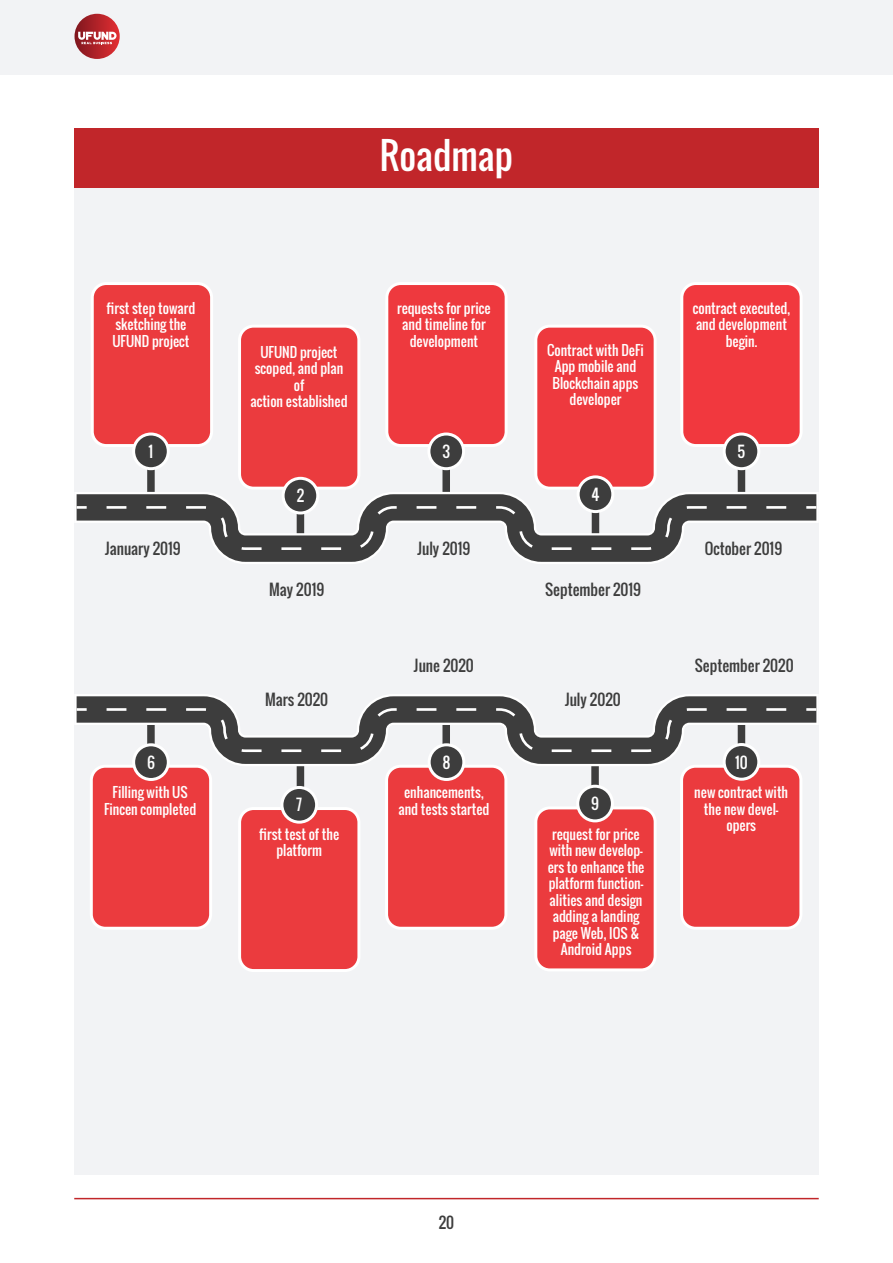
<style>
.page{position:relative;width:893px;height:1263px;background:#fff}
.page>*{position:absolute;margin:0;border:0;box-sizing:border-box;transform-origin:0 0}
.Table_of_content{font:36px "Oswald";color:#fff}
.t1{font:15px "Oswald";color:#3d3d3d}
.t2{font:15px "Oswald";color:#fff}
.t3{font:13.5px/16.5px "Oswald";color:#fff;text-align:center}
</style>
<div class="page">
<div style="left:74px;top:128px;width:745px;height:1047px;background:#f2f3f5"></div>
<div style="left:240px;top:326px;width:119px;height:162px;background:#eb3b3e;border-radius:14px"></div>
<div style="left:238px;top:325px;width:122px;height:165px;border:3px solid #fff;border-radius:14px"></div>
<div style="left:240px;top:808px;width:119px;height:162px;background:#eb3b3e;border-radius:14px"></div>
<div style="left:238px;top:807px;width:122px;height:165px;border:3px solid #fff;border-radius:14px"></div>
<div style="left:92px;top:284px;width:120px;height:162px;background:#eb3b3e;border-radius:14px"></div>
<div style="left:91px;top:282px;width:122px;height:165px;border:3px solid #fff;border-radius:14px"></div>
<div style="left:91px;top:766px;width:120px;height:162px;background:#eb3b3e;border-radius:14px"></div>
<div style="left:90px;top:765px;width:122px;height:165px;border:3px solid #fff;border-radius:14px"></div>
<div style="left:387px;top:284px;width:119px;height:162px;background:#ee393e;border-radius:14px"></div>
<div style="left:385px;top:282px;width:123px;height:165px;border:3px solid #fff;border-radius:14px"></div>
<div style="left:387px;top:766px;width:119px;height:162px;background:#eb3b3e;border-radius:14px"></div>
<div style="left:385px;top:765px;width:122px;height:165px;border:3px solid #fff;border-radius:14px"></div>
<div style="left:536px;top:326px;width:119px;height:162px;background:#ee393e;border-radius:14px"></div>
<div style="left:534px;top:325px;width:123px;height:165px;border:3px solid #fff;border-radius:14px"></div>
<div style="left:536px;top:808px;width:119px;height:162px;background:#eb3b3e;border-radius:14px"></div>
<div style="left:534px;top:806px;width:123px;height:165px;border:3px solid #fff;border-radius:14px"></div>
<div style="left:682px;top:284px;width:119px;height:162px;background:#f1383e;border-radius:14px"></div>
<div style="left:680px;top:282px;width:123px;height:165px;border:3px solid #fff;border-radius:14px"></div>
<div style="left:682px;top:766px;width:119px;height:162px;background:#eb3b3e;border-radius:14px"></div>
<div style="left:680px;top:765px;width:122px;height:165px;border:3px solid #fff;border-radius:14px"></div>
<div style="left:147px;top:445px;width:8px;height:47px;background:#3d3d3d"></div>
<div style="left:442px;top:445px;width:8px;height:47px;background:#3d3d3d"></div>
<div style="left:738px;top:445px;width:7px;height:47px;background:#3d3d3d"></div>
<div style="left:297px;top:762px;width:7px;height:46px;background:#3d3d3d"></div>
<div style="left:591px;top:761px;width:8px;height:47px;background:#3d3d3d"></div>
<svg style="left:75px;top:694px;width:743px;height:72px;fill:#fcfcfd"></svg>
<svg style="left:77px;top:696px;width:739px;height:68px"></svg>
<svg style="left:77px;top:708px;width:739px;height:44px"></svg>
<svg style="left:75px;top:492px;width:743px;height:72px"></svg>
<svg style="left:77px;top:494px;width:739px;height:68px"></svg>
<svg style="left:77px;top:506px;width:739px;height:44px"></svg>
<div style="left:134px;top:434px;width:34px;height:35px;background:#3d3d3d;border-radius:50%"></div>
<div style="left:132px;top:432px;width:38px;height:38px;border:3px solid #fff;border-radius:50%"></div>
<div style="left:283px;top:478px;width:35px;height:35px;background:#3d3d3d;border-radius:50%"></div>
<div style="left:282px;top:477px;width:37px;height:37px;border:3px solid #fff;border-radius:50%"></div>
<div style="left:429px;top:434px;width:35px;height:35px;background:#3d3d3d;border-radius:50%"></div>
<div style="left:427px;top:432px;width:38px;height:38px;border:3px solid #fff;border-radius:50%"></div>
<div style="left:578px;top:477px;width:35px;height:35px;background:#3d3d3d;border-radius:50%"></div>
<div style="left:577px;top:475px;width:37px;height:38px;border:3px solid #fff;border-radius:50%"></div>
<div style="left:724px;top:434px;width:35px;height:35px;background:#3d3d3d;border-radius:50%"></div>
<div style="left:723px;top:432px;width:37px;height:38px;border:3px solid #fff;border-radius:50%"></div>
<div style="left:724px;top:744px;width:35px;height:35px;background:#3d3d3d;border-radius:50%"></div>
<div style="left:723px;top:743px;width:37px;height:38px;border:3px solid #fff;border-radius:50%"></div>
<div style="left:578px;top:786px;width:34px;height:35px;background:#3d3d3d;border-radius:50%"></div>
<div style="left:576px;top:785px;width:38px;height:37px;border:3px solid #fff;border-radius:50%"></div>
<div style="left:429px;top:745px;width:35px;height:34px;background:#3d3d3d;border-radius:50%"></div>
<div style="left:428px;top:743px;width:37px;height:38px;border:3px solid #fff;border-radius:50%"></div>
<div style="left:282px;top:787px;width:35px;height:35px;background:#3d3d3d;border-radius:50%"></div>
<div style="left:280px;top:786px;width:38px;height:38px;border:3px solid #fff;border-radius:50%"></div>
<div style="left:134px;top:745px;width:34px;height:34px;background:#3d3d3d;border-radius:50%"></div>
<div style="left:132px;top:743px;width:38px;height:38px;border:3px solid #fff;border-radius:50%"></div>
<div style="left:74px;top:128px;width:745px;height:60px;background:#c1262a"></div>
<div style="left:0;top:0;width:893px;height:75px;background:#f2f3f5"></div>
<svg style="left:75px;top:14px;width:45px;height:45px"></svg>
<svg style="left:78px;top:32px;width:39px;height:12px"></svg>
<hr style="left:74px;top:1198px;width:745px;height:1px;background:#c1262a">
<p class="Table_of_content" style="left:380px;top:129px;width:135px">Roadmap</p>
<p class="t3" style="left:107px;top:299px;width:90px">first step toward sketching the<br>UFUND project</p>
<p class="t3" style="left:255px;top:344px;width:90px">UFUND project scoped, and plan of</p>
<p class="t3" style="left:250px;top:393px;width:99px">action established</p>
<p class="t3" style="left:397px;top:299px;width:95px">requests for price and timeline for</p>
<p class="t3" style="left:410px;top:332px;width:70px">development</p>
<p class="t3" style="left:547px;top:342px;width:98px">Contract with DeFi<br>App mobile and</p>
<p class="t3" style="left:552px;top:375px;width:87px">Blockchain apps developer</p>
<p class="t3" style="left:693px;top:299px;width:99px">contract executed, and development begin.</p>
<p class="t2" style="left:149px;top:440px;width:6px">1</p>
<p class="t2" style="left:442px;top:440px;width:9px">3</p>
<p class="t2" style="left:738px;top:440px;width:9px">5</p>
<p class="t2" style="left:297px;top:484px;width:9px">2</p>
<p class="t2" style="left:591px;top:483px;width:9px">4</p>
<p class="t1" style="left:105px;top:537px;width:77px">January 2019</p>
<p class="t1" style="left:417px;top:537px;width:54px">July 2019</p>
<p class="t1" style="left:705px;top:537px;width:79px">October 2019</p>
<p class="t1" style="left:269px;top:578px;width:57px">May 2019</p>
<p class="t1" style="left:545px;top:578px;width:98px">September 2019</p>
<p class="t1" style="left:414px;top:654px;width:61px">June 2020</p>
<p class="t1" style="left:695px;top:654px;width:100px">September 2020</p>
<p class="t1" style="left:265px;top:689px;width:65px">Mars 2020</p>
<p class="t1" style="left:565px;top:689px;width:57px">July 2020</p>
<p class="t2" style="left:147px;top:751px;width:9px">6</p>
<p class="t2" style="left:443px;top:751px;width:9px">8</p>
<p class="t2" style="left:735px;top:751px;width:14px">10</p>
<p class="t3" style="left:104px;top:784px;width:94px">Filling with US<br>Fincen completed</p>
<p class="t2" style="left:296px;top:794px;width:8px">7</p>
<p class="t3" style="left:259px;top:826px;width:81px">first test of the platform</p>
<p class="t3" style="left:398px;top:784px;width:93px">enhancements, and tests started</p>
<p class="t2" style="left:591px;top:792px;width:9px">9</p>
<p class="t3" style="left:548px;top:826px;width:98px">request for price with new develop&shy;ers to enhance the platform function&shy;alities and design adding a landing page Web, IOS &amp;<br>Android Apps</p>
<p class="t3" style="left:694px;top:784px;width:95px">new contract with the new devel&shy;opers</p>
<p class="t1" style="left:439px;top:1211px;width:17px">20</p>
</div>
